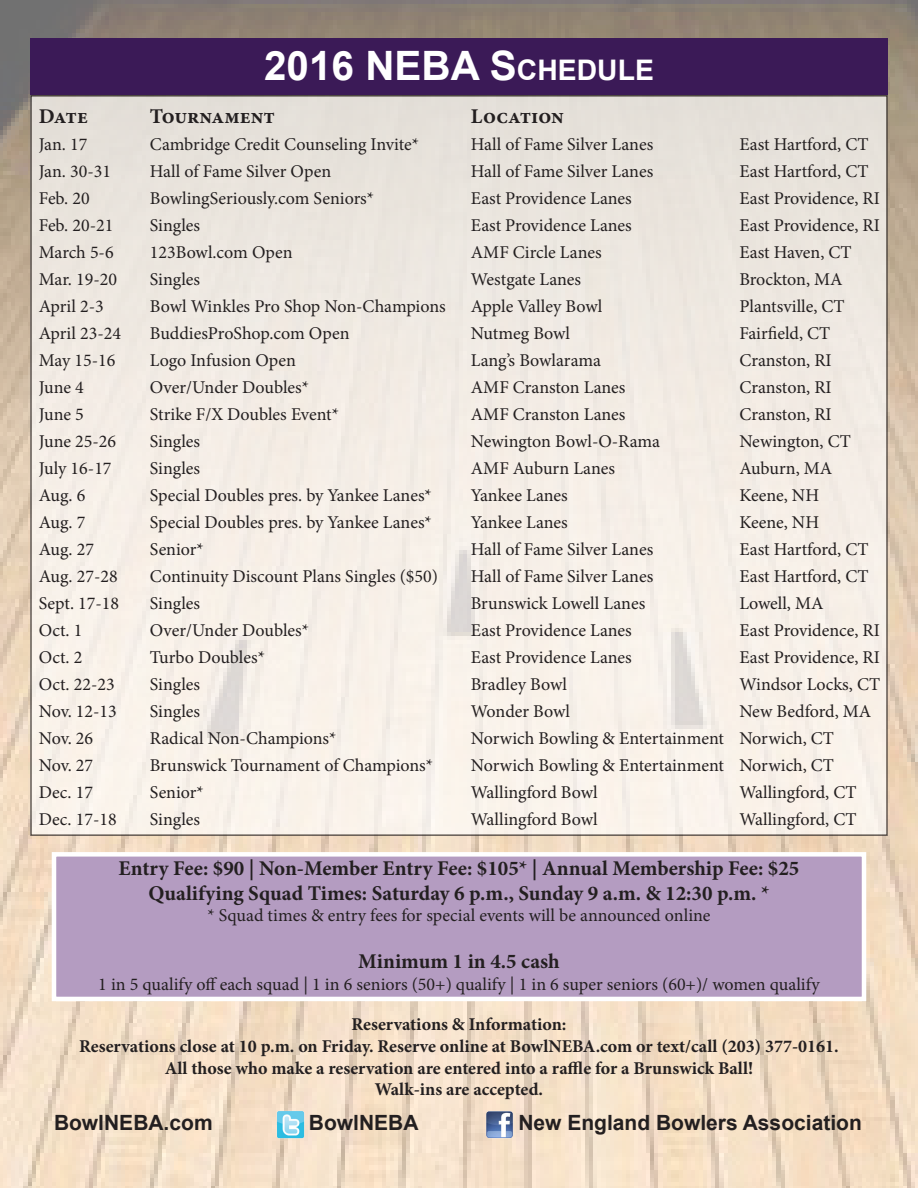
<style>
.page{position:relative;width:918px;height:1188px;background:#fff}
.page>*{position:absolute;margin:0;border:0;box-sizing:border-box;transform-origin:0 0}
.t1{font:700 40.5px "Arial";color:#fff}
.t2{font:700 21px "Minion Pro";color:#231f20}
.t3{font:700 21px "Arial";color:#231f20}
.t4{font:18px "Minion Pro";color:#231f20}
.t5{font:700 18px "Minion Pro";color:#231f20}
.s1{font-size:28.35px}
</style>
<div class="page">
<img style="left:0;top:0;width:918px;height:1188px">
<div style="left:31px;top:96px;width:856px;height:739px;background:linear-gradient(to bottom,#e7e2db,#fcf5ed)"></div>
<div style="left:30px;top:39px;width:858px;height:56px;background:#3b1a57"></div>
<div style="left:52px;top:852px;width:814px;height:149px;background:#b49cc1;border:4px solid #fff"></div>
<img style="left:486px;top:1110px;width:28px;height:28px">
<img style="left:276px;top:1110px;width:28px;height:28px">
<p class="t1" style="left:264px;top:39px;width:388px">2016 NEBA S<span class="s1">CHEDULE</span></p>
<p class="t2" style="left:39px;top:102px;width:50px">Date</p>
<p class="t2" style="left:150px;top:102px;width:126px">Tournament</p>
<p class="t2" style="left:471px;top:102px;width:95px">Location</p>
<p class="t4" style="left:39px;top:132px;width:50px">Jan. 17</p>
<p class="t4" style="left:150px;top:132px;width:271px">Cambridge Credit Counseling Invite*</p>
<p class="t4" style="left:471px;top:132px;width:184px">Hall of Fame Silver Lanes</p>
<p class="t4" style="left:739px;top:132px;width:131px">East Hartford, CT</p>
<p class="t4" style="left:39px;top:159px;width:74px">Jan. 30-31</p>
<p class="t4" style="left:150px;top:159px;width:183px">Hall of Fame Silver Open</p>
<p class="t4" style="left:471px;top:159px;width:184px">Hall of Fame Silver Lanes</p>
<p class="t4" style="left:739px;top:159px;width:131px">East Hartford, CT</p>
<p class="t4" style="left:39px;top:186px;width:52px">Feb. 20</p>
<p class="t4" style="left:150px;top:186px;width:226px">BowlingSeriously.com Seniors*</p>
<p class="t4" style="left:471px;top:186px;width:162px">East Providence Lanes</p>
<p class="t4" style="left:739px;top:186px;width:142px">East Providence, RI</p>
<p class="t4" style="left:39px;top:213px;width:76px">Feb. 20-21</p>
<p class="t4" style="left:150px;top:213px;width:52px">Singles</p>
<p class="t4" style="left:471px;top:213px;width:162px">East Providence Lanes</p>
<p class="t4" style="left:739px;top:213px;width:142px">East Providence, RI</p>
<p class="t4" style="left:39px;top:240px;width:76px">March 5-6</p>
<p class="t4" style="left:150px;top:240px;width:144px">123Bowl.com Open</p>
<p class="t4" style="left:471px;top:240px;width:132px">AMF Circle Lanes</p>
<p class="t4" style="left:739px;top:240px;width:114px">East Haven, CT</p>
<p class="t4" style="left:39px;top:267px;width:80px">Mar. 19-20</p>
<p class="t4" style="left:150px;top:267px;width:52px">Singles</p>
<p class="t4" style="left:471px;top:267px;width:112px">Westgate Lanes</p>
<p class="t4" style="left:739px;top:267px;width:105px">Brockton, MA</p>
<p class="t4" style="left:39px;top:294px;width:66px">April 2-3</p>
<p class="t4" style="left:150px;top:294px;width:297px">Bowl Winkles Pro Shop Non-Champions</p>
<p class="t4" style="left:471px;top:294px;width:133px">Apple Valley Bowl</p>
<p class="t4" style="left:739px;top:294px;width:107px">Plantsville, CT</p>
<p class="t4" style="left:39px;top:321px;width:84px">April 23-24</p>
<p class="t4" style="left:150px;top:321px;width:201px">BuddiesProShop.com Open</p>
<p class="t4" style="left:471px;top:321px;width:101px">Nutmeg Bowl</p>
<p class="t4" style="left:739px;top:321px;width:92px">Fairfield, CT</p>
<p class="t4" style="left:39px;top:348px;width:78px">May 15-16</p>
<p class="t4" style="left:150px;top:348px;width:148px">Logo Infusion Open</p>
<p class="t4" style="left:471px;top:348px;width:132px">Lang’s Bowlarama</p>
<p class="t4" style="left:739px;top:348px;width:94px">Cranston, RI</p>
<p class="t4" style="left:39px;top:375px;width:47px">June 4</p>
<p class="t4" style="left:150px;top:375px;width:161px">Over/Under Doubles*</p>
<p class="t4" style="left:471px;top:375px;width:156px">AMF Cranston Lanes</p>
<p class="t4" style="left:739px;top:375px;width:94px">Cranston, RI</p>
<p class="t4" style="left:39px;top:402px;width:47px">June 5</p>
<p class="t4" style="left:150px;top:402px;width:191px">Strike F/X Doubles Event*</p>
<p class="t4" style="left:471px;top:402px;width:156px">AMF Cranston Lanes</p>
<p class="t4" style="left:739px;top:402px;width:94px">Cranston, RI</p>
<p class="t4" style="left:39px;top:429px;width:79px">June 25-26</p>
<p class="t4" style="left:150px;top:429px;width:52px">Singles</p>
<p class="t4" style="left:471px;top:429px;width:191px">Newington Bowl-O-Rama</p>
<p class="t4" style="left:739px;top:429px;width:113px">Newington, CT</p>
<p class="t4" style="left:39px;top:456px;width:74px">July 16-17</p>
<p class="t4" style="left:150px;top:456px;width:52px">Singles</p>
<p class="t4" style="left:471px;top:456px;width:146px">AMF Auburn Lanes</p>
<p class="t4" style="left:739px;top:456px;width:94px">Auburn, MA</p>
<p class="t4" style="left:39px;top:483px;width:48px">Aug. 6</p>
<p class="t4" style="left:150px;top:483px;width:284px">Special Doubles pres. by Yankee Lanes*</p>
<p class="t4" style="left:471px;top:483px;width:98px">Yankee Lanes</p>
<p class="t4" style="left:739px;top:483px;width:81px">Keene, NH</p>
<p class="t4" style="left:39px;top:510px;width:48px">Aug. 7</p>
<p class="t4" style="left:150px;top:510px;width:284px">Special Doubles pres. by Yankee Lanes*</p>
<p class="t4" style="left:471px;top:510px;width:98px">Yankee Lanes</p>
<p class="t4" style="left:739px;top:510px;width:81px">Keene, NH</p>
<p class="t4" style="left:39px;top:537px;width:57px">Aug. 27</p>
<p class="t4" style="left:150px;top:537px;width:56px">Senior*</p>
<p class="t4" style="left:471px;top:537px;width:184px">Hall of Fame Silver Lanes</p>
<p class="t4" style="left:739px;top:537px;width:131px">East Hartford, CT</p>
<p class="t4" style="left:39px;top:564px;width:80px">Aug. 27-28</p>
<p class="t4" style="left:150px;top:564px;width:290px">Continuity Discount Plans Singles ($50)</p>
<p class="t4" style="left:471px;top:564px;width:184px">Hall of Fame Silver Lanes</p>
<p class="t4" style="left:739px;top:564px;width:131px">East Hartford, CT</p>
<p class="t4" style="left:39px;top:591px;width:82px">Sept. 17-18</p>
<p class="t4" style="left:150px;top:591px;width:52px">Singles</p>
<p class="t4" style="left:471px;top:591px;width:176px">Brunswick Lowell Lanes</p>
<p class="t4" style="left:739px;top:591px;width:86px">Lowell, MA</p>
<p class="t4" style="left:39px;top:618px;width:45px">Oct. 1</p>
<p class="t4" style="left:150px;top:618px;width:161px">Over/Under Doubles*</p>
<p class="t4" style="left:471px;top:618px;width:162px">East Providence Lanes</p>
<p class="t4" style="left:739px;top:618px;width:142px">East Providence, RI</p>
<p class="t4" style="left:39px;top:645px;width:45px">Oct. 2</p>
<p class="t4" style="left:150px;top:645px;width:117px">Turbo Doubles*</p>
<p class="t4" style="left:471px;top:645px;width:162px">East Providence Lanes</p>
<p class="t4" style="left:739px;top:645px;width:142px">East Providence, RI</p>
<p class="t4" style="left:39px;top:672px;width:77px">Oct. 22-23</p>
<p class="t4" style="left:150px;top:672px;width:52px">Singles</p>
<p class="t4" style="left:471px;top:672px;width:98px">Bradley Bowl</p>
<p class="t4" style="left:739px;top:672px;width:142px">Windsor Locks, CT</p>
<p class="t4" style="left:39px;top:699px;width:79px">Nov. 12-13</p>
<p class="t4" style="left:150px;top:699px;width:52px">Singles</p>
<p class="t4" style="left:471px;top:699px;width:101px">Wonder Bowl</p>
<p class="t4" style="left:739px;top:699px;width:133px">New Bedford, MA</p>
<p class="t4" style="left:39px;top:726px;width:56px">Nov. 26</p>
<p class="t4" style="left:150px;top:726px;width:188px">Radical Non-Champions*</p>
<p class="t4" style="left:471px;top:726px;width:365px">Norwich Bowling &amp; Entertainment Norwich, CT</p>
<p class="t4" style="left:39px;top:753px;width:56px">Nov. 27</p>
<p class="t4" style="left:150px;top:753px;width:285px">Brunswick Tournament of Champions*</p>
<p class="t4" style="left:471px;top:753px;width:365px">Norwich Bowling &amp; Entertainment Norwich, CT</p>
<p class="t4" style="left:39px;top:780px;width:56px">Dec. 17</p>
<p class="t4" style="left:150px;top:780px;width:56px">Senior*</p>
<p class="t4" style="left:471px;top:780px;width:128px">Wallingford Bowl</p>
<p class="t4" style="left:739px;top:780px;width:119px">Wallingford, CT</p>
<p class="t4" style="left:39px;top:807px;width:79px">Dec. 17-18</p>
<p class="t4" style="left:150px;top:807px;width:52px">Singles</p>
<p class="t4" style="left:471px;top:807px;width:128px">Wallingford Bowl</p>
<p class="t4" style="left:739px;top:807px;width:119px">Wallingford, CT</p>
<p class="t2" style="left:119px;top:853px;width:682px">Entry Fee: $90 | Non-Member Entry Fee: $105* | Annual Membership Fee: $25</p>
<p class="t2" style="left:148px;top:878px;width:623px">Qualifying Squad Times: Saturday 6 p.m., Sunday 9 a.m. &amp; 12:30 p.m. *</p>
<p class="t4" style="left:207px;top:904px;width:505px">* Squad times &amp; entry fees for special events will be announced online</p>
<p class="t2" style="left:358px;top:947px;width:203px">Minimum 1 in 4.5 cash</p>
<p class="t4" style="left:98px;top:972px;width:723px">1 in 5 qualify off each squad | 1 in 6 seniors (50+) qualify | 1 in 6 super seniors (60+)/ women qualify</p>
<p class="t5" style="left:352px;top:1012px;width:216px">Reservations &amp; Information:</p>
<p class="t5" style="left:79px;top:1034px;width:761px">Reservations close at 10 p.m. on Friday. Reserve online at BowlNEBA.com or text/call (203) 377-0161.</p>
<p class="t5" style="left:165px;top:1055px;width:590px">All those who make a reservation are entered into a raffle for a Brunswick Ball!</p>
<p class="t5" style="left:375px;top:1077px;width:170px">Walk-ins are accepted.</p>
<p class="t3" style="left:54px;top:1108px;width:160px">BowlNEBA.com</p>
<p class="t3" style="left:309px;top:1108px;width:111px">BowlNEBA</p>
<p class="t3" style="left:518px;top:1108px;width:345px">New England Bowlers Association</p>
</div>
